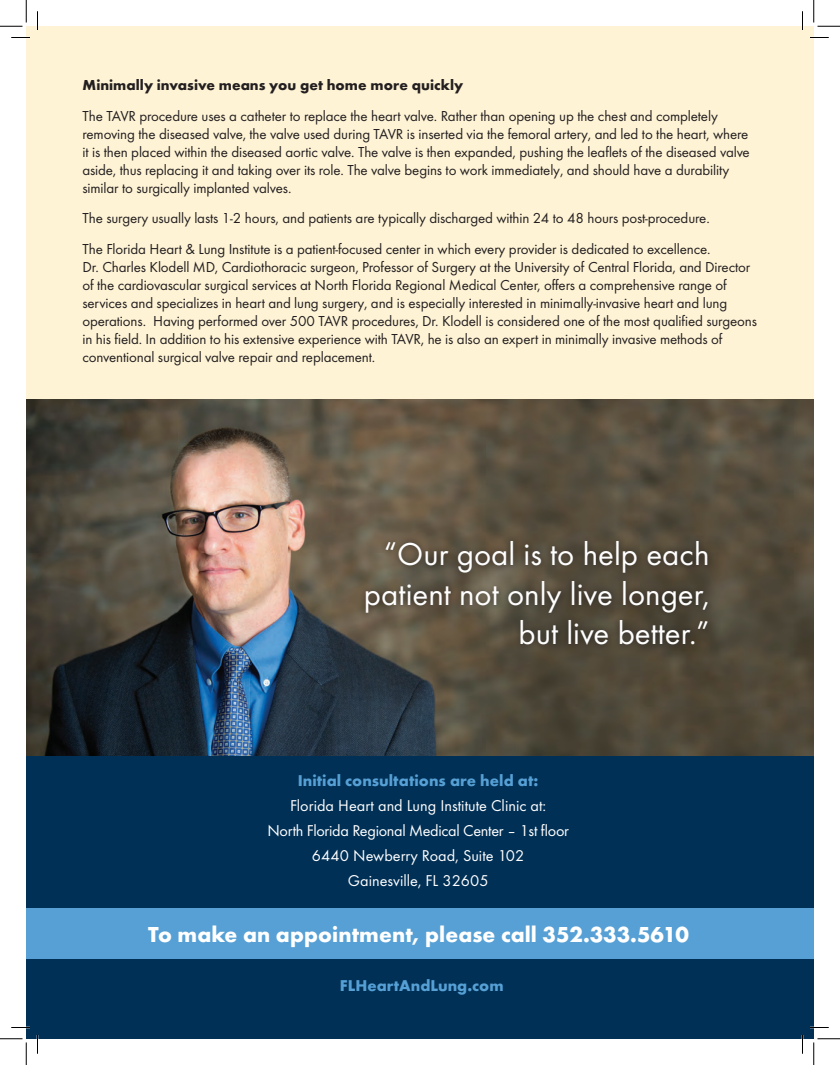
<style>
.page{position:relative;width:840px;height:1065px;background:#fff}
.page>*{position:absolute;margin:0;border:0;box-sizing:border-box;transform-origin:0 0}
.t1{font:33px/39.5px "Function Pro";color:#fff;text-align:right}
.t2{font:700 22.5px "Function Pro";color:#fff}
.t3{font:16.25px "Function Pro";color:#fff}
.t4{font:700 16.25px "Function Pro";color:#56a0d5}
.t5{font:16.25px "Function Pro";letter-spacing:-.02em;color:#fff}
.t6{font:15px/18px "Function Pro";letter-spacing:-.01em;color:#231f20}
.t7{font:700 15px "Function Pro";letter-spacing:.005em;color:#231f20}
</style>
<div class="page">
<div style="left:26px;top:756px;width:788px;height:283px;background:#003056"></div>
<div style="left:26px;top:27px;width:788px;height:729px;background:#fef3d5"></div>
<img style="left:26px;top:399px;width:788px;height:357px">
<div style="left:360px;top:535px;width:354px;height:116px;background:#231f20;opacity:.75"></div>
<div style="left:26px;top:909px;width:788px;height:50px;background:#56a0d5"></div>
<svg style="left:11px;top:37px;width:19px;height:1px"></svg>
<svg style="left:810px;top:37px;width:19px;height:1px"></svg>
<svg style="left:11px;top:1027px;width:19px;height:1px"></svg>
<svg style="left:810px;top:1027px;width:19px;height:1px"></svg>
<svg style="left:37px;top:11px;width:1px;height:19px"></svg>
<svg style="left:37px;top:1035px;width:1px;height:19px"></svg>
<svg style="left:802px;top:11px;width:1px;height:19px"></svg>
<svg style="left:802px;top:1035px;width:1px;height:19px"></svg>
<svg style="left:0;top:0;width:27px;height:27px"></svg>
<svg style="left:0;top:1039px;width:27px;height:26px"></svg>
<svg style="left:814px;top:0;width:26px;height:27px"></svg>
<svg style="left:814px;top:1039px;width:26px;height:26px"></svg>
<p class="t7" style="left:82px;top:76px;width:382px">Minimally invasive means you get home more quickly</p>
<p class="t6" style="left:82px;top:107px;width:669px">The TAVR procedure uses a catheter to replace the heart valve. Rather than opening up the chest and completely removing the diseased valve, the valve used during TAVR is inserted via the femoral artery, and led to the heart, where it is then placed within the diseased aortic valve. The valve is then expanded, pushing the leaflets of the diseased valve aside, thus replacing it and taking over its role. The valve begins to work immediately, and should have a durability similar to surgically implanted valves.</p>
<p class="t6" style="left:82px;top:209px;width:629px">The surgery usually lasts 1-2 hours, and patients are typically discharged within 24 to 48 hours post-procedure.</p>
<p class="t6" style="left:82px;top:240px;width:676px">The Florida Heart &amp; Lung Institute is a patient-focused center in which every provider is dedicated to excellence.<br>Dr. Charles Klodell MD, Cardiothoracic surgeon, Professor of Surgery at the University of Central Florida, and Director of the cardiovascular surgical services at North Florida Regional Medical Center, offers a comprehensive range of services and specializes in heart and lung surgery, and is especially interested in minimally-invasive heart and lung operations. Having performed over 500 TAVR procedures, Dr. Klodell is considered one of the most qualified surgeons in his field. In addition to his extensive experience with TAVR, he is also an expert in minimally invasive methods of conventional surgical valve repair and replacement.</p>
<p class="t1" style="left:364px;top:534px;width:347px">“Our goal is to help each patient not only live longer, but live better.”</p>
<p class="t4" style="left:298px;top:770px;width:242px">Initial consultations are held at:</p>
<p class="t3" style="left:290px;top:796px;width:258px">Florida Heart and Lung Institute Clinic at:</p>
<p class="t5" style="left:267px;top:821px;width:303px">North Florida Regional Medical Center – 1st floor</p>
<p class="t3" style="left:312px;top:846px;width:214px">6440 Newberry Road, Suite 102</p>
<p class="t3" style="left:348px;top:871px;width:142px">Gainesville, FL 32605</p>
<p class="t2" style="left:148px;top:921px;width:542px">To make an appointment, please call 352.333.5610</p>
<p class="t4" style="left:340px;top:976px;width:165px">FLHeartAndLung.com</p>
</div>
